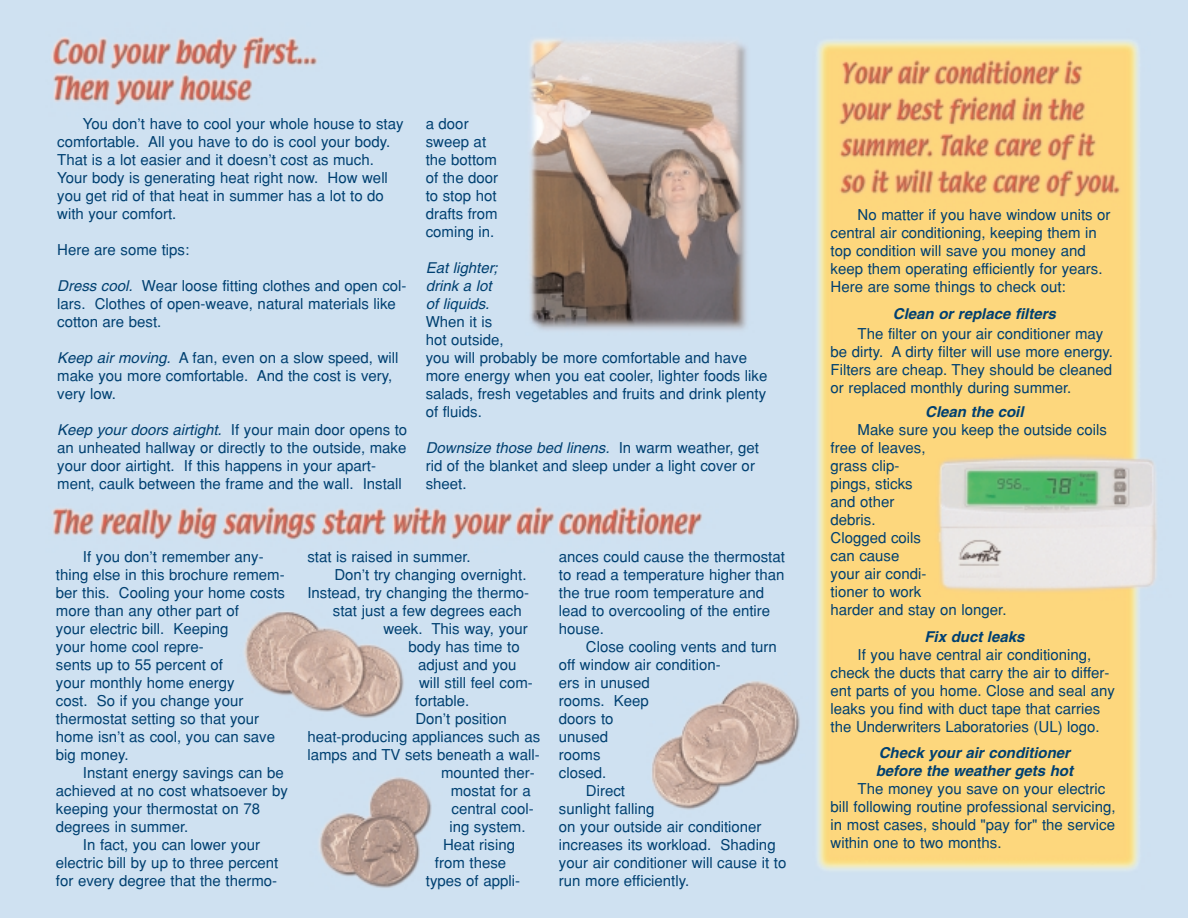
<style>
.page{position:relative;width:1188px;height:918px;background:#fff}
.page>*{position:absolute;margin:0;border:0;box-sizing:border-box;transform-origin:0 0}
.t1{font:15px/18px "Helvetica";color:#004071}
.t2{font:italic 700 15px/18px "Helvetica";color:#004071}
.t3{font:italic 15px/18px "Helvetica";color:#004071}
.s1{font-style:italic}
</style>
<div class="page">
<img style="left:1px;top:0;width:1186px;height:918px">
<p class="t1" style="left:57px;top:116px;width:348px;text-indent:26px">You don’t have to cool your whole house to stay comfortable. All you have to do is cool your body.<br>That is a lot easier and it doesn’t cost as much.<br>Your body is generating heat right now. How well you get rid of that heat in summer has a lot to do with your comfort.</p>
<p class="t1" style="left:57px;top:242px;width:134px">Here are some tips:</p>
<p class="t1" style="left:57px;top:278px;width:351px"><span class="s1">Dress cool.</span> Wear loose fitting clothes and open col&shy;lars. Clothes of open-weave, natural materials like cotton are best.</p>
<p class="t1" style="left:57px;top:350px;width:343px"><span class="s1">Keep air moving.</span> A fan, even on a slow speed, will make you more comfortable. And the cost is very, very low.</p>
<p class="t1" style="left:57px;top:422px;width:352px"><span class="s1">Keep your doors airtight.</span> If your main door opens to an unheated hallway or directly to the outside, make your door airtight. If this happens in your apart&shy;ment, caulk between the frame and the wall. Install</p>
<p class="t1" style="left:426px;top:116px;width:74px">a door sweep at the bottom of the door to stop hot drafts from coming in.</p>
<p class="t3" style="left:426px;top:260px;width:74px">Eat lighter; drink a lot of liquids.</p>
<p class="t1" style="left:426px;top:314px;width:343px">When it is<br>hot outside,<br>you will probably be more comfortable and have more energy when you eat cooler, lighter foods like salads, fresh vegetables and fruits and drink plenty of fluids.</p>
<p class="t1" style="left:426px;top:440px;width:335px"><span class="s1">Downsize those bed linens.</span> In warm weather, get rid of the blanket and sleep under a light cover or sheet.</p>
<p class="t1" style="left:56px;top:549px;width:231px;text-indent:27px">If you don’t remember any&shy;thing else in this brochure remem&shy;ber this. Cooling your home costs more than any other part of<br>your electric bill. Keeping<br>your home cool repre-<br>sents up to 55 percent of<br>your monthly home energy<br>cost. So if you change your thermostat setting so that your home isn’t as cool, you can save big money.</p>
<p class="t1" style="left:83px;top:765px;width:202px">Instant energy savings can be</p>
<p class="t1" style="left:56px;top:783px;width:234px">achieved at no cost whatsoever by</p>
<p class="t1" style="left:56px;top:801px;width:206px">keeping your thermostat on 78</p>
<p class="t1" style="left:56px;top:819px;width:134px">degrees in summer.</p>
<p class="t1" style="left:83px;top:837px;width:179px">In fact, you can lower your</p>
<p class="t1" style="left:56px;top:855px;width:224px">electric bill by up to three percent</p>
<p class="t1" style="left:56px;top:873px;width:223px">for every degree that the thermo-</p>
<p class="t1" style="left:307px;top:549px;width:165px">stat is raised in summer.</p>
<p class="t1" style="left:334px;top:567px;width:194px">Don’t try changing overnight.</p>
<p class="t1" style="left:307px;top:585px;width:223px">Instead, try changing the thermo-</p>
<p class="t1" style="left:333px;top:603px;width:190px">stat just a few degrees each</p>
<p class="t1" style="left:383px;top:621px;width:146px">week. This way, your</p>
<p class="t1" style="left:408px;top:639px;width:113px">body has time to</p>
<p class="t1" style="left:418px;top:657px;width:100px">adjust and you</p>
<p class="t1" style="left:419px;top:675px;width:115px">will still feel com-</p>
<p class="t1" style="left:415px;top:693px;width:56px">fortable.</p>
<p class="t1" style="left:415px;top:711px;width:93px">Don’t position</p>
<p class="t1" style="left:307px;top:729px;width:234px">heat-producing appliances such as</p>
<p class="t1" style="left:307px;top:747px;width:234px">lamps and TV sets beneath a wall-</p>
<p class="t1" style="left:441px;top:765px;width:95px">mounted ther-</p>
<p class="t1" style="left:451px;top:783px;width:82px">mostat for a</p>
<p class="t1" style="left:452px;top:801px;width:84px">central cool-</p>
<p class="t1" style="left:449px;top:819px;width:78px">ing system.</p>
<p class="t1" style="left:443px;top:837px;width:74px">Heat rising</p>
<p class="t1" style="left:435px;top:855px;width:73px">from these</p>
<p class="t1" style="left:426px;top:873px;width:96px">types of appli-</p>
<p class="t1" style="left:559px;top:549px;width:227px">ances could cause the thermostat to read a temperature higher than the true room temperature and lead to overcooling of the entire house.</p>
<p class="t1" style="left:586px;top:639px;width:192px">Close cooling vents and turn</p>
<p class="t1" style="left:559px;top:657px;width:163px">off window air condition-</p>
<p class="t1" style="left:559px;top:675px;width:92px">ers in unused</p>
<p class="t1" style="left:559px;top:693px;width:92px">rooms. Keep</p>
<p class="t1" style="left:559px;top:711px;width:56px">doors to</p>
<p class="t1" style="left:559px;top:729px;width:51px">unused</p>
<p class="t1" style="left:559px;top:747px;width:43px">rooms</p>
<p class="t1" style="left:559px;top:765px;width:49px">closed.</p>
<p class="t1" style="left:586px;top:783px;width:41px">Direct</p>
<p class="t1" style="left:559px;top:801px;width:97px">sunlight falling</p>
<p class="t1" style="left:559px;top:819px;width:204px">on your outside air conditioner</p>
<p class="t1" style="left:559px;top:837px;width:218px">increases its workload. Shading</p>
<p class="t1" style="left:559px;top:855px;width:229px">your air conditioner will cause it to</p>
<p class="t1" style="left:559px;top:873px;width:132px">run more efficiently.</p>
<p class="t1" style="left:831px;top:207px;width:281px;text-indent:27px">No matter if you have window units or central air conditioning, keeping them in top condition will save you money and keep them operating efficiently for years.<br>Here are some things to check out:</p>
<p class="t2" style="left:893px;top:306px;width:164px">Clean or replace filters</p>
<p class="t1" style="left:831px;top:326px;width:284px;text-indent:27px">The filter on your air conditioner may be dirty. A dirty filter will use more energy.<br>Filters are cheap. They should be cleaned or replaced monthly during summer.</p>
<p class="t2" style="left:925px;top:405px;width:100px">Clean the coil</p>
<p class="t1" style="left:831px;top:423px;width:278px;text-indent:27px">Make sure you keep the outside coils free of leaves,<br>grass clip-<br>pings, sticks<br>and other<br>debris.<br>Clogged coils<br>can cause<br>your air condi-<br>tioner to work<br>harder and stay on longer.</p>
<p class="t2" style="left:924px;top:629px;width:102px">Fix duct leaks</p>
<p class="t1" style="left:831px;top:647px;width:286px;text-indent:27px">If you have central air conditioning, check the ducts that carry the air to differ&shy;ent parts of you home. Close and seal any leaks you find with duct tape that carries the Underwriters Laboratories (UL) logo.</p>
<p class="t2" style="left:876px;top:745px;width:199px">Check your air conditioner before the weather gets hot</p>
<p class="t1" style="left:831px;top:781px;width:287px;text-indent:27px">The money you save on your electric bill following routine professional servicing, in most cases, should "pay for" the service within one to two months.</p>
</div>
